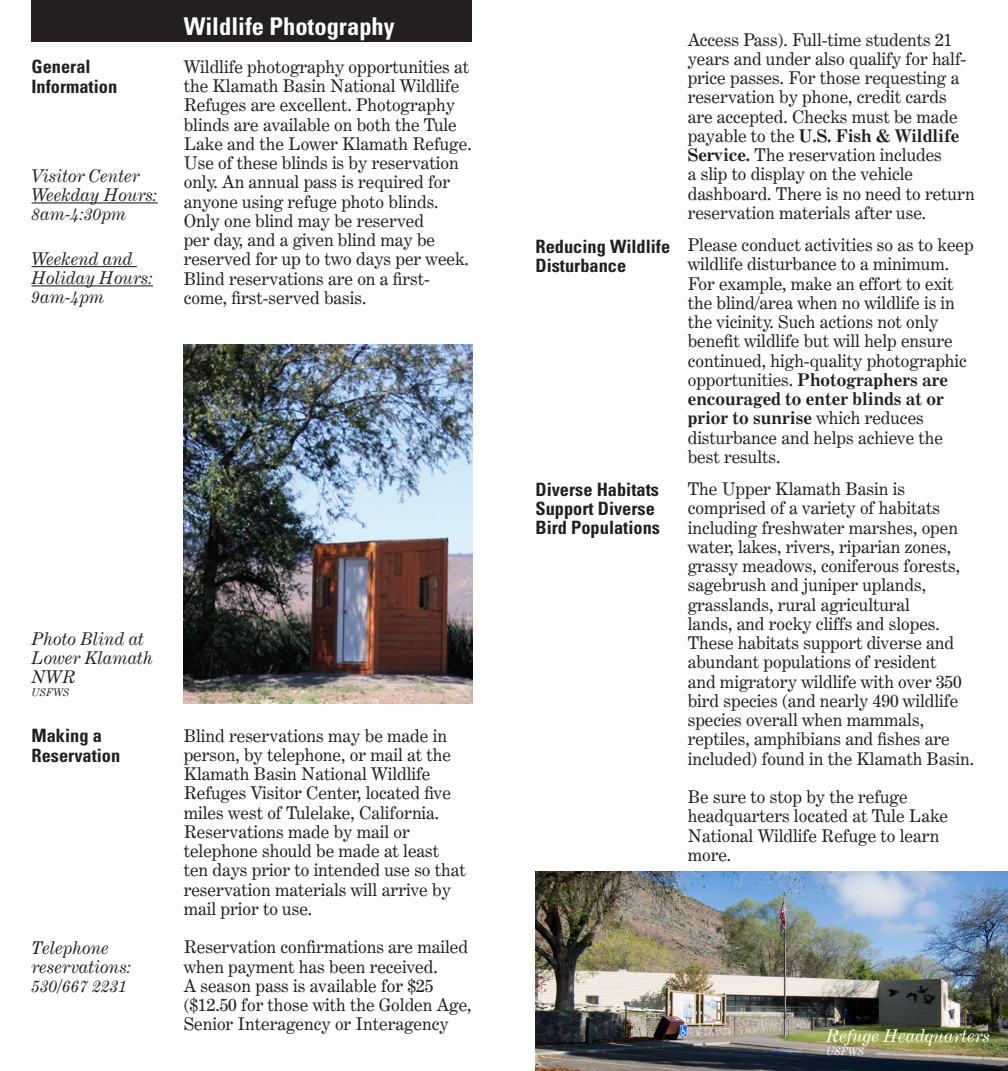
<style>
.page{position:relative;width:1008px;height:1071px;background:#fff}
.page>*{position:absolute;margin:0;border:0;box-sizing:border-box;transform-origin:0 0}
.t1{font:700 condensed 24.5px "Univers";color:#fff}
.t2{font:700 condensed 18.38px/19.2px "Univers";color:#231f20}
.t3{font:17.5px/19.2px "Century Expanded BT";color:#231f20}
.t4{font:italic 17.5px/19.2px "Century Expanded BT";color:#231f20}
.t5{font:italic 17.5px "Century Expanded BT";color:#fff}
.t6{font:italic 10.5px "Century Expanded BT";color:#231f20}
.t7{font:italic 10.5px "Century Expanded BT";color:#fff}
.s1{font-weight:700}
</style>
<div class="page">
<hr style="left:32px;top:202px;width:126px;height:1px;background:#231f20">
<hr style="left:32px;top:266px;width:105px;height:1px;background:#231f20">
<hr style="left:32px;top:285px;width:121px;height:1px;background:#231f20">
<img style="left:536px;top:872px;width:472px;height:199px">
<div style="left:32px;top:0;width:440px;height:42px;background:#231f20"></div>
<img style="left:184px;top:344px;width:288px;height:360px">
<h3 class="t2" style="left:32px;top:57px;width:87px">General<br>Information</h3>
<p class="t4" style="left:32px;top:166px;width:128px">Visitor Center<br>Weekday Hours:<br>8am-4:30pm</p>
<p class="t4" style="left:32px;top:249px;width:123px">Weekend and<br>Holiday Hours:<br>9am-4pm</p>
<h2 class="t1" style="left:184px;top:11px;width:212px">Wildlife Photography</h2>
<p class="t3" style="left:184px;top:57px;width:289px">Wildlife photography opportunities at the Klamath Basin National Wildlife Refuges are excellent. Photography blinds are available on both the Tule Lake and the Lower Klamath Refuge.<br>Use of these blinds is by reservation only. An annual pass is required for anyone using refuge photo blinds.<br>Only one blind may be reserved<br>per day, and a given blind may be reserved for up to two days per week.<br>Blind reservations are on a frst&shy;come, frst-served basis.</p>
<p class="t4" style="left:32px;top:629px;width:123px">Photo Blind at<br>Lower Klamath<br>NWR</p>
<p class="t6" style="left:32px;top:686px;width:40px">USFWS</p>
<h3 class="t2" style="left:32px;top:726px;width:90px">Making a<br>Reservation</h3>
<p class="t4" style="left:32px;top:938px;width:102px">Telephone reservations:<br>530/667 2231</p>
<p class="t3" style="left:184px;top:726px;width:284px">Blind reservations may be made in person, by telephone, or mail at the<br>Klamath Basin National Wildlife<br>Refuges Visitor Center, located fve miles west of Tulelake, California.<br>Reservations made by mail or telephone should be made at least ten days prior to intended use so that reservation materials will arrive by mail prior to use.</p>
<p class="t3" style="left:184px;top:937px;width:289px">Reservation confrmations are mailed when payment has been received.<br>A season pass is available for $25 ($12.50 for those with the Golden Age, Senior Interagency or Interagency</p>
<h3 class="t2" style="left:536px;top:236px;width:136px">Reducing Wildlife<br>Disturbance</h3>
<h3 class="t2" style="left:536px;top:479px;width:126px">Diverse Habitats<br>Support Diverse<br>Bird Populations</h3>
<p class="t3" style="left:688px;top:30px;width:288px">Access Pass). Full-time students 21 years and under also qualify for half&shy;price passes. For those requesting a reservation by phone, credit cards are accepted. Checks must be made payable to the <span class="s1">U.S. Fish &amp; Wildlife Service.</span> The reservation includes<br>a slip to display on the vehicle dashboard. There is no need to return reservation materials after use.</p>
<p class="t3" style="left:688px;top:235px;width:287px">Please conduct activities so as to keep wildlife disturbance to a minimum.<br>For example, make an effort to exit the blind/area when no wildlife is in the vicinity. Such actions not only beneft wildlife but will help ensure continued, high-quality photographic opportunities. <span class="s1">Photographers are encouraged to enter blinds at or prior to sunrise</span> which reduces disturbance and helps achieve the best results.</p>
<p class="t3" style="left:688px;top:479px;width:288px">The Upper Klamath Basin is comprised of a variety of habitats including freshwater marshes, open water, lakes, rivers, riparian zones, grassy meadows, coniferous forests, sagebrush and juniper uplands, grasslands, rural agricultural<br>lands, and rocky cliffs and slopes.<br>These habitats support diverse and abundant populations of resident<br>and migratory wildlife with over 350 bird species (and nearly 490 wildlife species overall when mammals, reptiles, amphibians and fshes are included) found in the Klamath Basin.</p>
<p class="t3" style="left:688px;top:787px;width:262px">Be sure to stop by the refuge headquarters located at Tule Lake<br>National Wildlife Refuge to learn more.</p>
<p class="t5" style="left:826px;top:1025px;width:165px">Refuge Headquarters</p>
<p class="t7" style="left:826px;top:1045px;width:40px">USFWS</p>
</div>
